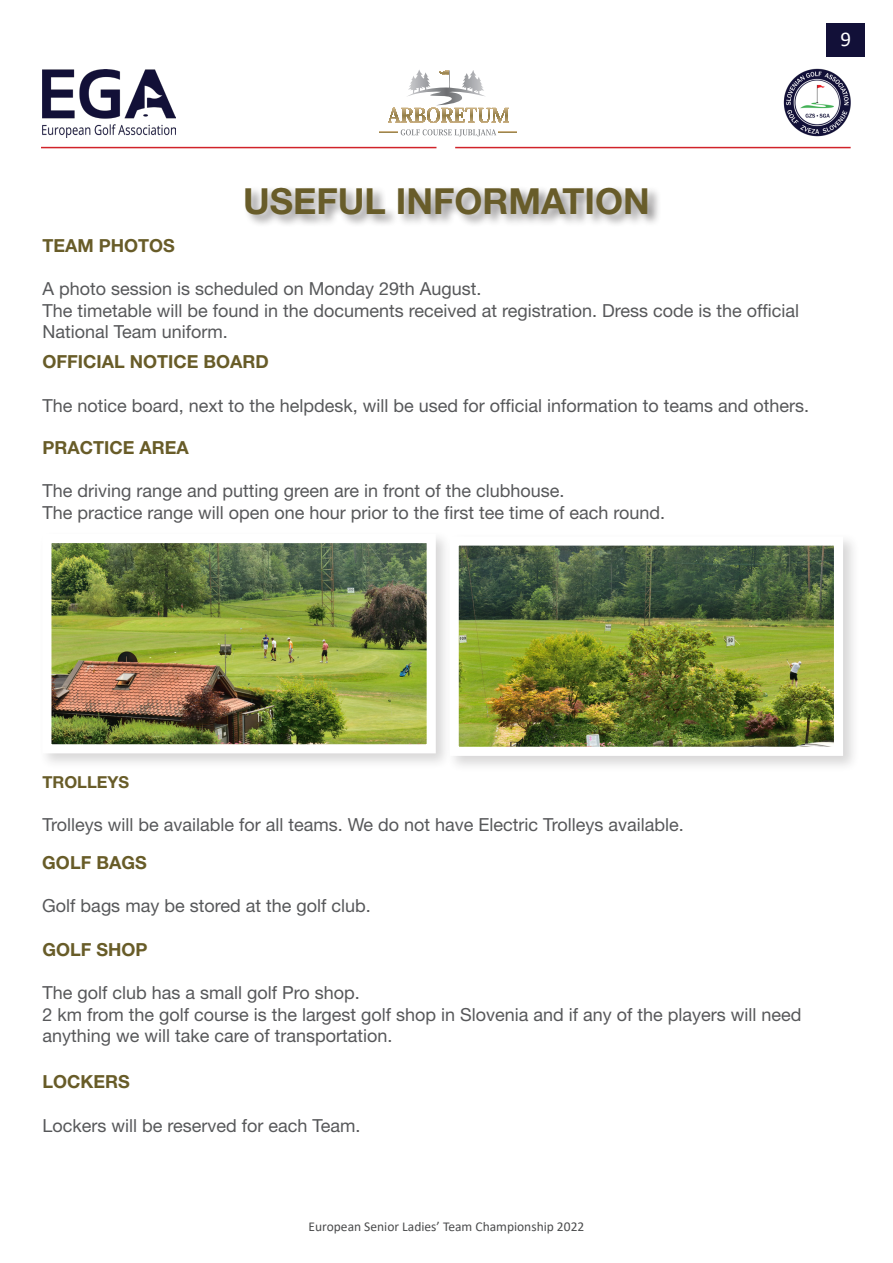
<style>
.page{position:relative;width:893px;height:1263px;background:#fff}
.page>*{position:absolute;margin:0;border:0;box-sizing:border-box;transform-origin:0 0}
.t1{font:700 36px "Helvetica Neue";color:#685c29}
.t2{font:21px "Calibri";color:#fff}
.t3{font:18px/21.6px "Helvetica Neue";color:#57585a}
.t4{font:700 18px "Helvetica Neue";color:#685c28}
.t5{font:700 16.5px "Helvetica Neue";color:#685c28}
.t6{font:13.5px "Calibri";color:#4b4c4d}
</style>
<div class="page">
<div style="left:827px;top:24px;width:38px;height:33px;background:#121038"></div>
<hr style="left:41px;top:147px;width:395px;height:1px;background:#d1232a">
<hr style="left:455px;top:147px;width:396px;height:1px;background:#d1232a">
<div style="left:243px;top:185px;width:418px;height:43px;background:#231f20;opacity:.51"></div>
<div style="left:38px;top:530px;width:414px;height:240px;background:#231f20;opacity:.18"></div>
<img style="left:38px;top:530px;width:402px;height:228px">
<div style="left:446px;top:533px;width:413px;height:239px;background:#231f20;opacity:.18"></div>
<img style="left:445px;top:532px;width:403px;height:228px">
<svg style="left:388px;top:70px;width:121px;height:66px"></svg>
<img style="left:783px;top:68px;width:68px;height:69px">
<img style="left:43px;top:70px;width:132px;height:68px">
<p class="t2" style="left:840px;top:24px;width:12px">9</p>
<p class="t1" style="left:243px;top:173px;width:408px">USEFUL INFORMATION</p>
<p class="t4" style="left:42px;top:231px;width:134px">TEAM PHOTOS</p>
<p class="t3" style="left:42px;top:279px;width:441px">A photo session is scheduled on Monday 29th August.</p>
<p class="t3" style="left:42px;top:301px;width:758px">The timetable will be found in the documents received at registration. Dress code is the official<br>National Team uniform.</p>
<p class="t4" style="left:42px;top:348px;width:228px">OFFICIAL NOTICE BOARD</p>
<p class="t3" style="left:42px;top:395px;width:768px">The notice board, next to the helpdesk, will be used for official information to teams and others.</p>
<p class="t4" style="left:42px;top:433px;width:148px">PRACTICE AREA</p>
<p class="t3" style="left:42px;top:481px;width:524px">The driving range and putting green are in front of the clubhouse.</p>
<p class="t3" style="left:42px;top:502px;width:624px">The practice range will open one hour prior to the first tee time of each round.</p>
<p class="t5" style="left:42px;top:769px;width:88px">TROLLEYS</p>
<p class="t3" style="left:42px;top:815px;width:643px">Trolleys will be available for all teams. We do not have Electric Trolleys available.</p>
<p class="t4" style="left:42px;top:848px;width:106px">GOLF BAGS</p>
<p class="t3" style="left:42px;top:896px;width:330px">Golf bags may be stored at the golf club.</p>
<p class="t4" style="left:42px;top:935px;width:107px">GOLF SHOP</p>
<p class="t3" style="left:42px;top:983px;width:319px">The golf club has a small golf Pro shop.</p>
<p class="t3" style="left:42px;top:1005px;width:760px">2 km from the golf course is the largest golf shop in Slovenia and if any of the players will need anything we will take care of transportation.</p>
<p class="t4" style="left:42px;top:1068px;width:89px">LOCKERS</p>
<p class="t3" style="left:42px;top:1115px;width:320px">Lockers will be reserved for each Team.</p>
<p class="t6" style="left:309px;top:1217px;width:277px">European Senior Ladies’ Team Championship 2022</p>
</div>
